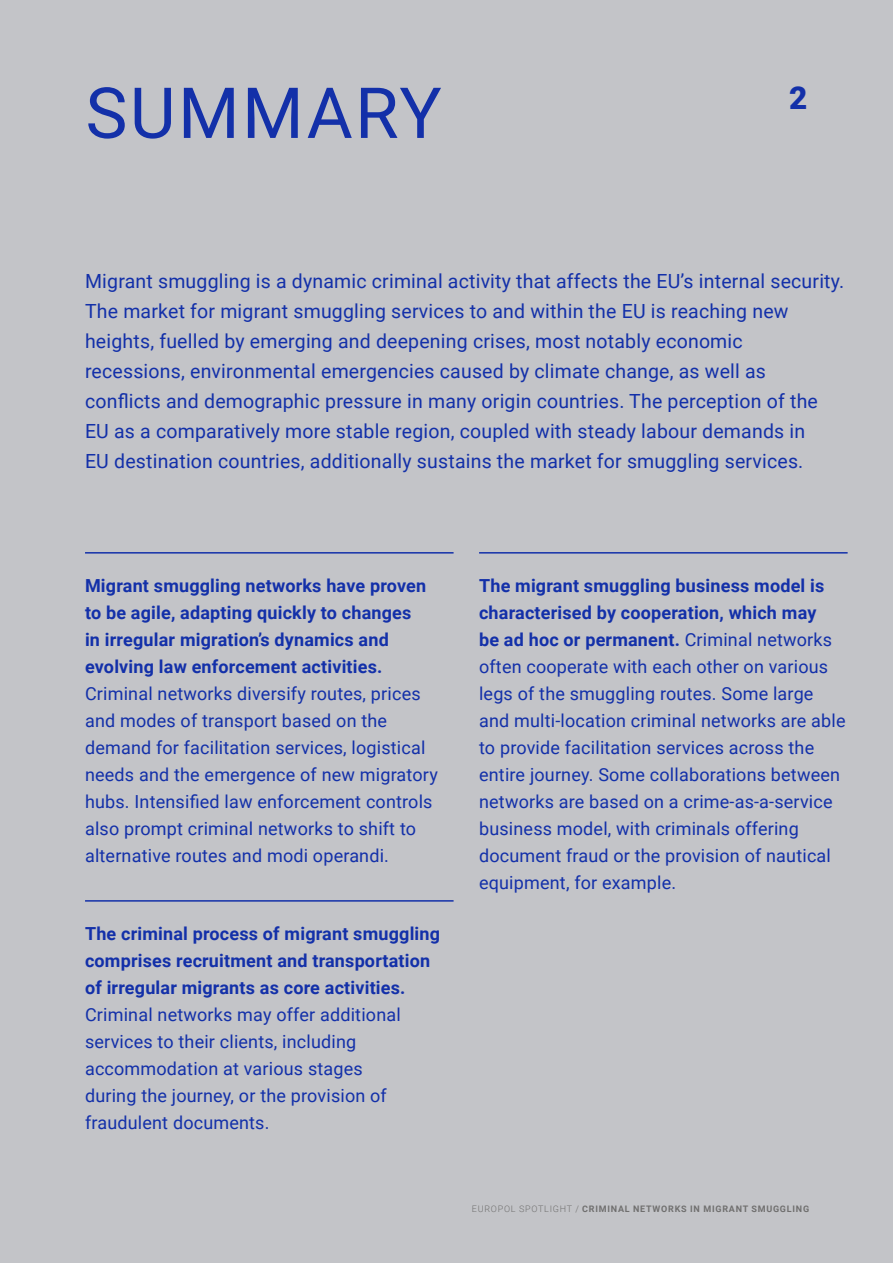
<style>
.page{position:relative;width:893px;height:1263px;background:#c3c4c8}
.page>*{position:absolute;margin:0;border:0;box-sizing:border-box;transform-origin:0 0}
.t1{font:70.5px "Roboto";letter-spacing:.035em;color:#1330a9}
.t2{font:900 31.5px "Roboto";color:#1330a9}
.t3{font:19.5px/30px "Roboto";letter-spacing:.01em;color:#1330a9}
.t4{font:18px/27px "Roboto";letter-spacing:.01em;color:#1330a9}
.t5{font:700 18px/27px "Roboto";letter-spacing:.01em;color:#1330a9}
.t6{font:700 9px "Roboto";letter-spacing:.085em;color:#706f6f}
.s1{font-weight:700}
.s2{font-weight:300}
</style>
<div class="page">
<hr style="left:85px;top:552px;width:369px;height:2px;background:#1330a9">
<hr style="left:85px;top:900px;width:369px;height:2px;background:#1330a9">
<hr style="left:479px;top:552px;width:369px;height:2px;background:#1330a9">
<h1 class="t1" style="left:86px;top:63px;width:358px">SUMMARY</h1>
<h2 class="t2" style="left:789px;top:75px;width:20px">2</h2>
<p class="t3" style="left:85px;top:265px;width:761px">Migrant smuggling is a dynamic criminal activity that affects the EU’s internal security.<br>The market for migrant smuggling services to and within the EU is reaching new heights, fuelled by emerging and deepening crises, most notably economic recessions, environmental emergencies caused by climate change, as well as conflicts and demographic pressure in many origin countries. The perception of the EU as a comparatively more stable region, coupled with steady labour demands in<br>EU destination countries, additionally sustains the market for smuggling services.</p>
<p class="t5" style="left:85px;top:571px;width:343px">Migrant smuggling networks have proven to be agile, adapting quickly to changes in irregular migration’s dynamics and evolving law enforcement activities.</p>
<p class="t4" style="left:85px;top:679px;width:354px">Criminal networks diversify routes, prices and modes of transport based on the demand for facilitation services, logistical needs and the emergence of new migratory hubs. Intensified law enforcement controls also prompt criminal networks to shift to alternative routes and modi operandi.</p>
<p class="t5" style="left:85px;top:919px;width:357px">The criminal process of migrant smuggling comprises recruitment and transportation of irregular migrants as core activities.</p>
<p class="t4" style="left:85px;top:1000px;width:317px">Criminal networks may offer additional services to their clients, including accommodation at various stages during the journey, or the provision of fraudulent documents.</p>
<p class="t4" style="left:479px;top:571px;width:368px"><span class="s1">The migrant smuggling business model is characterised by cooperation, which may<br>be ad hoc or permanent.</span> Criminal networks often cooperate with each other on various legs of the smuggling routes. Some large and multi-location criminal networks are able to provide facilitation services across the entire journey. Some collaborations between networks are based on a crime-as-a-service business model, with criminals offering document fraud or the provision of nautical equipment, for example.</p>
<p class="t6" style="left:472px;top:1202px;width:339px"><span class="s2">EUROPOL SPOTLIGHT /</span> CRIMINAL NETWORKS IN MIGRANT SMUGGLING</p>
</div>
